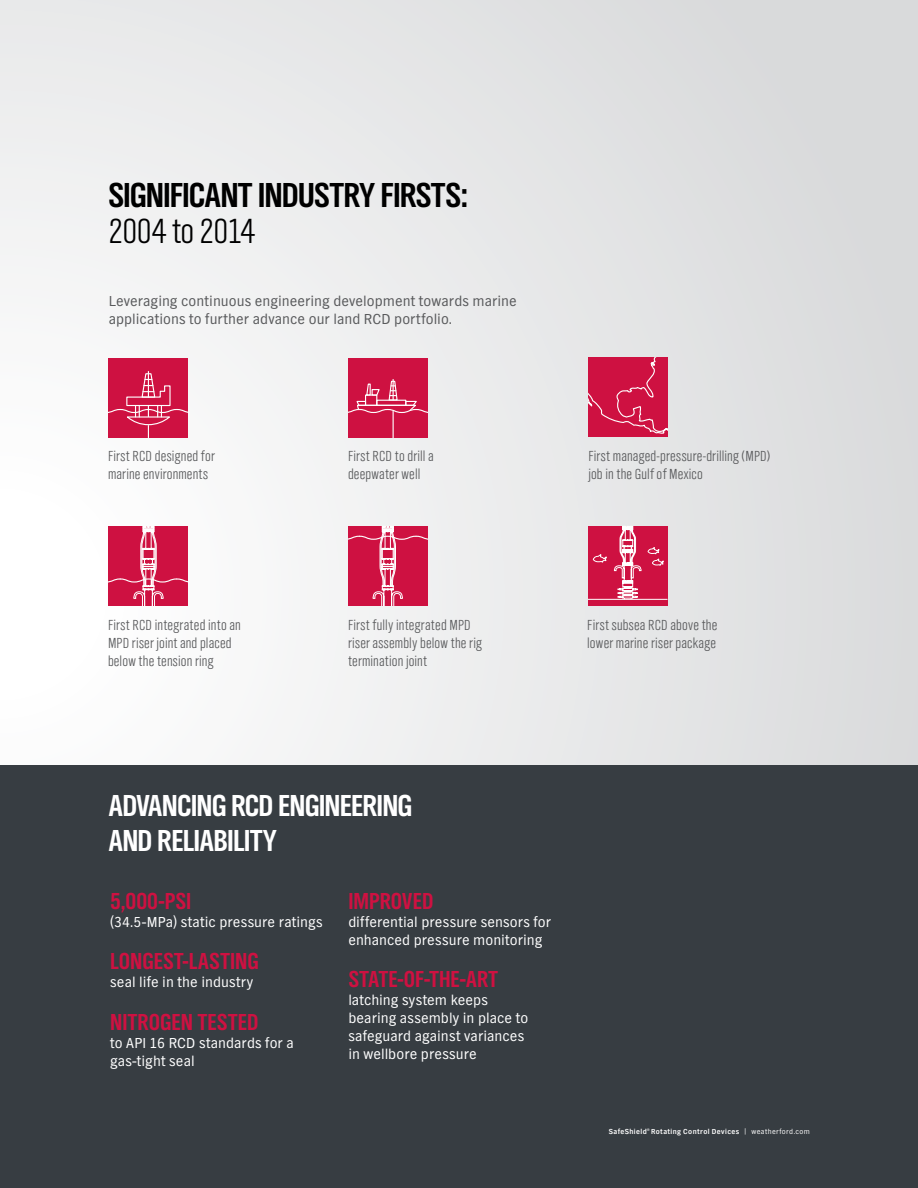
<style>
.page{position:relative;width:918px;height:1188px;background:#fff}
.page>*{position:absolute;margin:0;border:0;box-sizing:border-box;transform-origin:0 0}
.t1{font:36px "TV Nord EF Bold Con";letter-spacing:-.025em;color:#000}
.t2{font:36px "TV Nord EF Light Con";letter-spacing:-.04em;color:#000}
.t3{font:31.5px/34.5px "TV Nord EF Bold Con";letter-spacing:-.025em;color:#fff}
.t4{font:24px "TV Nord EF Bold Con";letter-spacing:.005em;color:#ce1141}
.t5{font:15px/18px "TV Nord EF Light Con";letter-spacing:.015em;color:#58595b}
.t6{font:15px/18px "TV Nord EF";letter-spacing:.01em;color:#fff}
.t7{font:15px/18px "TV Nord EF";letter-spacing:.005em;color:#58595b}
.t8{font:700 7.5px "TV Nord EF";letter-spacing:.055em;color:#fff}
.s1{font-weight:400}
</style>
<div class="page">
<div style="left:0;top:0;width:918px;height:1188px;background:linear-gradient(to right,#fafafa,#d9dadb)"></div>
<div style="left:0;top:765px;width:918px;height:423px;background:#373d42"></div>
<svg style="left:588px;top:357px;width:80px;height:80px"></svg>
<svg style="left:348px;top:526px;width:80px;height:79px"></svg>
<svg style="left:109px;top:526px;width:79px;height:79px"></svg>
<div style="left:588px;top:526px;width:80px;height:79px;background:#ce1141"></div>
<hr style="left:588px;top:599px;width:79px;height:1px;background:#fff">
<svg style="left:593px;top:554px;width:14px;height:9px"></svg>
<svg style="left:614px;top:526px;width:50px;height:73px"></svg>
<div style="left:348px;top:358px;width:80px;height:80px;background:#ce1141"></div>
<svg style="left:348px;top:379px;width:80px;height:59px"></svg>
<div style="left:109px;top:358px;width:79px;height:80px;background:#ce1141"></div>
<svg style="left:109px;top:371px;width:79px;height:67px"></svg>
<h1 class="t1" style="left:108px;top:174px;width:361px">SIGNIFICANT INDUSTRY FIRSTS:</h1>
<h1 class="t2" style="left:108px;top:212px;width:149px">2004 to 2014</h1>
<p class="t7" style="left:109px;top:292px;width:410px">Leveraging continuous engineering development towards marine applications to further advance our land RCD portfolio.</p>
<p class="t5" style="left:108px;top:448px;width:108px">First RCD designed for marine environments</p>
<p class="t5" style="left:588px;top:448px;width:183px">First managed-pressure-drilling (MPD) job in the Gulf of Mexico</p>
<p class="t5" style="left:348px;top:448px;width:87px">First RCD to drill a deepwater well</p>
<p class="t5" style="left:108px;top:616px;width:134px">First RCD integrated into an<br>MPD riser joint and placed below the tension ring</p>
<p class="t5" style="left:348px;top:616px;width:136px">First fully integrated MPD riser assembly below the rig termination joint</p>
<p class="t5" style="left:587px;top:616px;width:132px">First subsea RCD above the lower marine riser package</p>
<h2 class="t3" style="left:109px;top:789px;width:305px">ADVANCING RCD ENGINEERING<br>AND RELIABILITY</h2>
<h3 class="t4" style="left:110px;top:887px;width:83px">5,000-PSI</h3>
<p class="t6" style="left:110px;top:913px;width:214px">(34.5-MPa) static pressure ratings</p>
<h3 class="t4" style="left:110px;top:947px;width:150px">LONGEST-LASTING</h3>
<p class="t6" style="left:110px;top:974px;width:145px">seal life in the industry</p>
<h3 class="t4" style="left:110px;top:1008px;width:150px">NITROGEN TESTED</h3>
<p class="t6" style="left:110px;top:1034px;width:185px">to API 16 RCD standards for a gas-tight seal</p>
<h3 class="t4" style="left:348px;top:887px;width:87px">IMPROVED</h3>
<p class="t6" style="left:348px;top:913px;width:204px">differential pressure sensors for enhanced pressure monitoring</p>
<h3 class="t4" style="left:348px;top:965px;width:151px">STATE-OF-THE-ART</h3>
<p class="t6" style="left:348px;top:992px;width:181px">latching system keeps bearing assembly in place to safeguard against variances in wellbore pressure</p>
<p class="t8" style="left:609px;top:1127px;width:203px">SafeShield<sup>®</sup> Rotating Control Devices <span class="s1">| weatherford.com</span></p>
</div>
